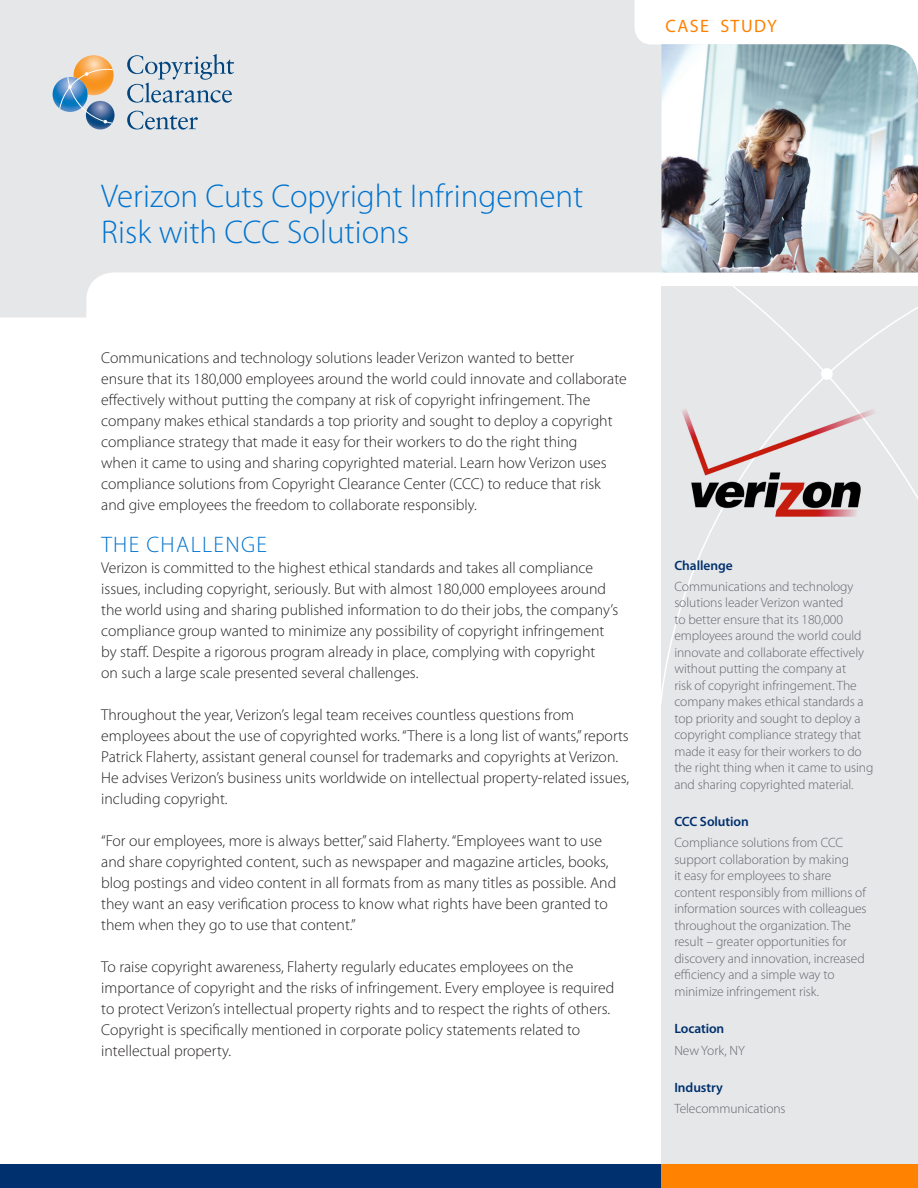
<style>
.page{position:relative;width:918px;height:1188px;background:#fff}
.page>*{position:absolute;margin:0;border:0;box-sizing:border-box;transform-origin:0 0}
.t1{font:300 33px/36px "Myriad Pro";color:#0073ce}
.head{font:300 22.5px "Myriad Pro";letter-spacing:.06em;color:#0073ce}
.t2{font:18px "Myriad Pro";letter-spacing:.08em;color:#ff8200}
.basic_body{font:300 15.75px/21px "Myriad Pro";color:#231f20}
.Sidebar_Body{font:300 13.5px/16.5px "Myriad Pro";letter-spacing:-.005em;color:#63656a}
.Sidebar_Head{font:600 13.5px "Myriad Pro";letter-spacing:-.005em;color:#00306d}
</style>
<div class="page">
<div style="left:662px;top:286px;width:256px;height:902px;background:#e6e7e9"></div>
<svg style="left:662px;top:318px;width:256px;height:377px"></svg>
<svg style="left:0;top:0;width:918px;height:318px;fill:#e6e7e9"></svg>
<svg style="left:86px;top:101px;width:29px;height:29px"></svg>
<svg style="left:53px;top:77px;width:35px;height:35px"></svg>
<svg style="left:59px;top:55px;width:55px;height:69px;background:#b4b0a8"></svg>
<svg style="left:127px;top:111px;width:71px;height:19px"></svg>
<svg style="left:127px;top:54px;width:107px;height:49px;background:#bbc8d5"></svg>
<div style="left:0;top:1164px;width:661px;height:24px;background:#00306d"></div>
<div style="left:661px;top:1164px;width:257px;height:24px;background:#ff8200"></div>
<svg style="left:634px;top:0;width:284px;height:44px"></svg>
<div style="left:878px;top:36px;width:40px;height:57px;background:#fff"></div>
<img style="left:675px;top:402px;width:203px;height:122px">
<img style="left:662px;top:44px;width:256px;height:229px">
<p class="t2" style="left:666px;top:16px;width:113px">CASE STUDY</p>
<p class="t1" style="left:101px;top:178px;width:484px">Verizon Cuts Copyright Infringement<br>Risk with CCC Solutions</p>
<p class="basic_body" style="left:101px;top:347px;width:527px">Communications and technology solutions leader Verizon wanted to better<br>ensure that its 180,000 employees around the world could innovate and collaborate effectively without putting the company at risk of copyright infringement. The company makes ethical standards a top priority and sought to deploy a copyright compliance strategy that made it easy for their workers to do the right thing<br>when it came to using and sharing copyrighted material. Learn how Verizon uses compliance solutions from Copyright Clearance Center (CCC) to reduce that risk and give employees the freedom to collaborate responsibly.</p>
<p class="head" style="left:101px;top:531px;width:167px">THE CHALLENGE</p>
<p class="basic_body" style="left:101px;top:557px;width:519px">Verizon is committed to the highest ethical standards and takes all compliance issues, including copyright, seriously. But with almost 180,000 employees around the world using and sharing published information to do their jobs, the company’s compliance group wanted to minimize any possibility of copyright infringement by staff. Despite a rigorous program already in place, complying with copyright<br>on such a large scale presented several challenges.</p>
<p class="basic_body" style="left:101px;top:704px;width:529px">Throughout the year, Verizon’s legal team receives countless questions from employees about the use of copyrighted works. “There is a long list of wants,” reports Patrick Flaherty, assistant general counsel for trademarks and copyrights at Verizon.<br>He advises Verizon’s business units worldwide on intellectual property-related issues, including copyright.</p>
<p class="basic_body" style="left:101px;top:830px;width:517px">“For our employees, more is always better,” said Flaherty. “Employees want to use and share copyrighted content, such as newspaper and magazine articles, books, blog postings and video content in all formats from as many titles as possible. And they want an easy verification process to know what rights have been granted to them when they go to use that content.”</p>
<p class="basic_body" style="left:101px;top:956px;width:515px">To raise copyright awareness, Flaherty regularly educates employees on the importance of copyright and the risks of infringement. Every employee is required to protect Verizon’s intellectual property rights and to respect the rights of others.<br>Copyright is specifically mentioned in corporate policy statements related to intellectual property.</p>
<p class="Sidebar_Head" style="left:674px;top:558px;width:60px">Challenge</p>
<p class="Sidebar_Body" style="left:674px;top:578px;width:201px">Communications and technology solutions leader Verizon wanted<br>to better ensure that its 180,000 employees around the world could innovate and collaborate effectively without putting the company at<br>risk of copyright infringement. The company makes ethical standards a top priority and sought to deploy a copyright compliance strategy that made it easy for their workers to do the right thing when it came to using and sharing copyrighted material.</p>
<p class="Sidebar_Head" style="left:674px;top:814px;width:76px">CCC Solution</p>
<p class="Sidebar_Body" style="left:674px;top:834px;width:194px">Compliance solutions from CCC support collaboration by making<br>it easy for employees to share content responsibly from millions of information sources with colleagues throughout the organization. The result – greater opportunities for discovery and innovation, increased efficiency and a simple way to minimize infringement risk.</p>
<p class="Sidebar_Head" style="left:674px;top:1021px;width:52px">Location</p>
<p class="Sidebar_Body" style="left:674px;top:1042px;width:72px">New York, NY</p>
<p class="Sidebar_Head" style="left:674px;top:1080px;width:50px">Industry</p>
<p class="Sidebar_Body" style="left:674px;top:1100px;width:113px">Telecommunications</p>
</div>
